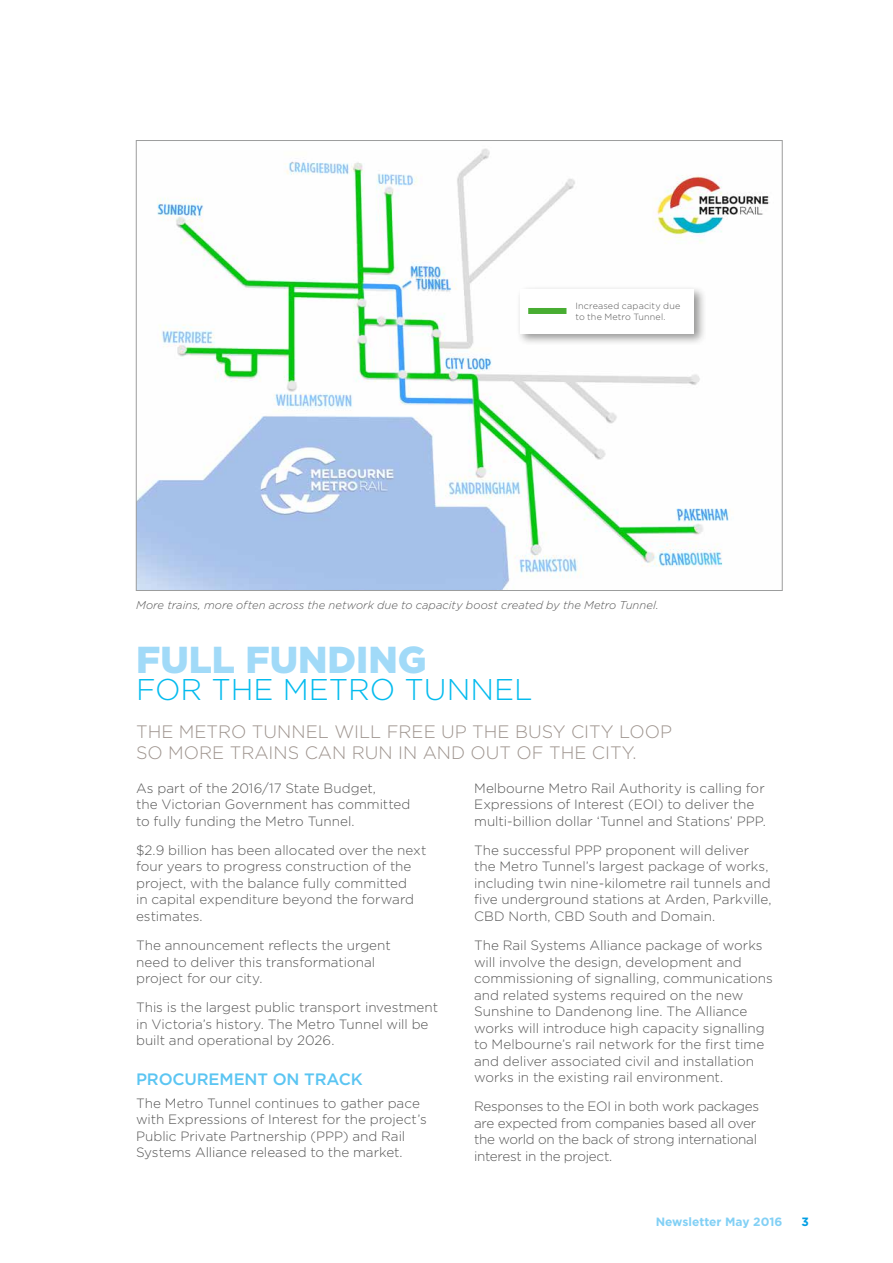
<style>
.page{position:relative;width:893px;height:1263px;background:#fff}
.page>*{position:absolute;margin:0;border:0;box-sizing:border-box;transform-origin:0 0}
.t1{font:900 37.5px "Gotham HTF";color:#a1daf8}
.t2{font:300 30px "Gotham HTF";color:#04bbee}
.t3{font:300 18px/21.3px "Gotham HTF";color:#9e948e}
.t4{font:500 16.5px "Gotham HTF";letter-spacing:-.01em;color:#5bc5f2}
.t5{font:300 13.5px/16.5px "Gotham HTF";color:#565656}
.t6{font:300 13.5px/16.5px "Gotham HTF";letter-spacing:-.02em;color:#565656}
.t7{font:700 12px "Gotham HTF";color:#82d0f5}
.t8{font:700 12px "Gotham HTF";color:#009ee3}
.t9{font:italic 300 11.25px "Gotham HTF";letter-spacing:.005em;color:#565656}
.t10{font:300 9px/10.5px "Gotham HTF";letter-spacing:.02em;color:#565656}
</style>
<div class="page">
<img style="left:138px;top:148px;width:632px;height:441px">
<div style="left:516px;top:285px;width:191px;height:61px;background:#1a1a18;opacity:.45"></div>
<div style="left:520px;top:289px;width:174px;height:44px;background:#fff"></div>
<div style="left:528px;top:308px;width:38px;height:6px;background:#48ad32"></div>
<p class="t10" style="left:575px;top:301px;width:106px">Increased capacity due to the Metro Tunnel.</p>
<p class="t9" style="left:136px;top:598px;width:524px">More trains, more often across the network due to capacity boost created by the Metro Tunnel.</p>
<h1 class="t1" style="left:136px;top:637px;width:292px">FULL FUNDING</h1>
<h2 class="t2" style="left:136px;top:672px;width:398px">FOR THE METRO TUNNEL</h2>
<h3 class="t3" style="left:136px;top:720px;width:538px">THE METRO TUNNEL WILL FREE UP THE BUSY CITY LOOP<br>SO MORE TRAINS CAN RUN IN AND OUT OF THE CITY.</h3>
<p class="t5" style="left:136px;top:779px;width:276px">As part of the 2016/17 State Budget,<br>the Victorian Government has committed to fully funding the Metro Tunnel.</p>
<p class="t5" style="left:136px;top:842px;width:292px">$2.9 billion has been allocated over the next four years to progress construction of the project, with the balance fully committed<br>in capital expenditure beyond the forward estimates.</p>
<p class="t5" style="left:136px;top:937px;width:256px">The announcement reflects the urgent need to deliver this transformational project for our city.</p>
<p class="t5" style="left:136px;top:999px;width:304px">This is the largest public transport investment in Victoria’s history. The Metro Tunnel will be built and operational by 2026.</p>
<p class="t4" style="left:136px;top:1069px;width:228px">PROCUREMENT ON TRACK</p>
<p class="t5" style="left:136px;top:1094px;width:292px">The Metro Tunnel continues to gather pace with Expressions of Interest for the project’s Public Private Partnership (PPP) and Rail Systems Alliance released to the market.</p>
<p class="t5" style="left:474px;top:779px;width:293px">Melbourne Metro Rail Authority is calling for<br>Expressions of Interest (EOI) to deliver the multi-billion dollar ‘Tunnel and Stations’ PPP.</p>
<p class="t5" style="left:474px;top:842px;width:299px">The successful PPP proponent will deliver the Metro Tunnel’s largest package of works, including twin nine-kilometre rail tunnels and five underground stations at Arden, Parkville, CBD North, CBD South and Domain.</p>
<p class="t5" style="left:474px;top:937px;width:300px">The Rail Systems Alliance package of works will involve the design, development and commissioning of signalling, communications and related systems required on the new Sunshine to Dandenong line. The Alliance works will introduce high capacity signalling to Melbourne’s rail network for the first time and deliver associated civil and installation works in the existing rail environment.</p>
<p class="t6" style="left:474px;top:1098px;width:286px">Responses to the EOI in both work packages are expected from companies based all over the world on the back of strong international interest in the project.</p>
<p class="t7" style="left:656px;top:1215px;width:128px">Newsletter May 2016</p>
<p class="t8" style="left:802px;top:1215px;width:9px">3</p>
</div>
